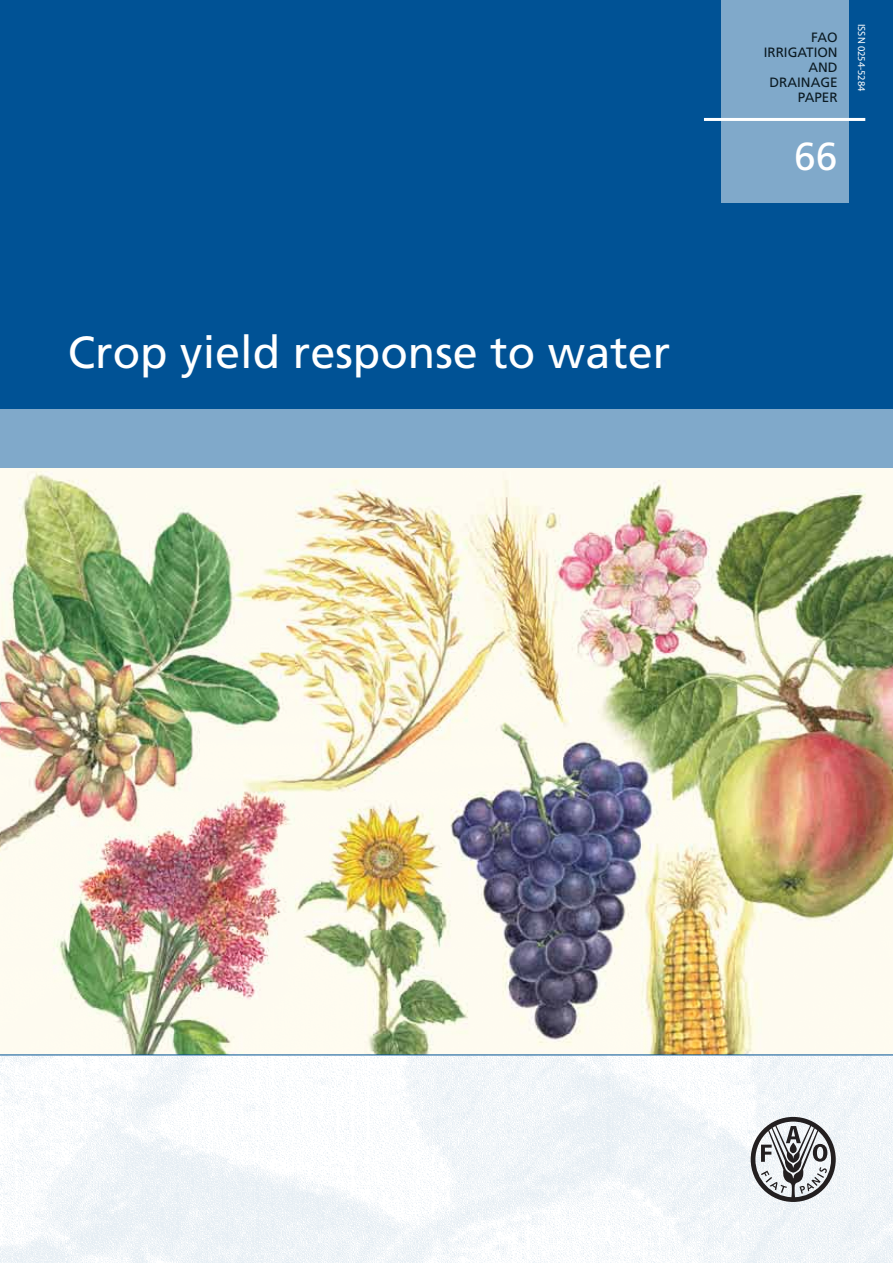
<style>
.page{position:relative;width:893px;height:1263px;background:#fff}
.page>*{position:absolute;margin:0;border:0;box-sizing:border-box;transform-origin:0 0}
.t1{font:45px "Frutiger LT Std";color:#fff}
.t2{font:39px "Frutiger LT Std";color:#fff}
.t3{font:13.5px/15px "Frutiger LT Std";color:#0b1a22;text-align:right}
.t4{font:10.35px "Myriad";color:#fff}
</style>
<div class="page">
<img style="left:0;top:1055px;width:893px;height:208px">
<img style="left:0;top:468px;width:893px;height:586px">
<div style="left:0;top:0;width:893px;height:412px;background:#005295"></div>
<div style="left:721px;top:0;width:127px;height:203px;background:#80a9ca"></div>
<div style="left:0;top:410px;width:893px;height:58px;background:#80a9ca"></div>
<hr style="left:704px;top:118px;width:161px;height:3px;background:#fff">
<hr style="left:0;top:1054px;width:893px;height:1px;background:#005295">
<svg style="left:751px;top:1117px;width:85px;height:85px"></svg>
<h1 class="t1" style="left:68px;top:326px;width:604px">Crop yield response to water</h1>
<p class="t3" style="left:764px;top:30px;width:76px">FAO<br>IRRIGATION<br>AND<br>DRAINAGE<br>PAPER</p>
<h2 class="t2" style="left:794px;top:134px;width:45px">66</h2>
<p class="t4" style="left:867px;top:24px;width:69px;rotate:90deg">ISSN 0254-5284</p>
</div>
